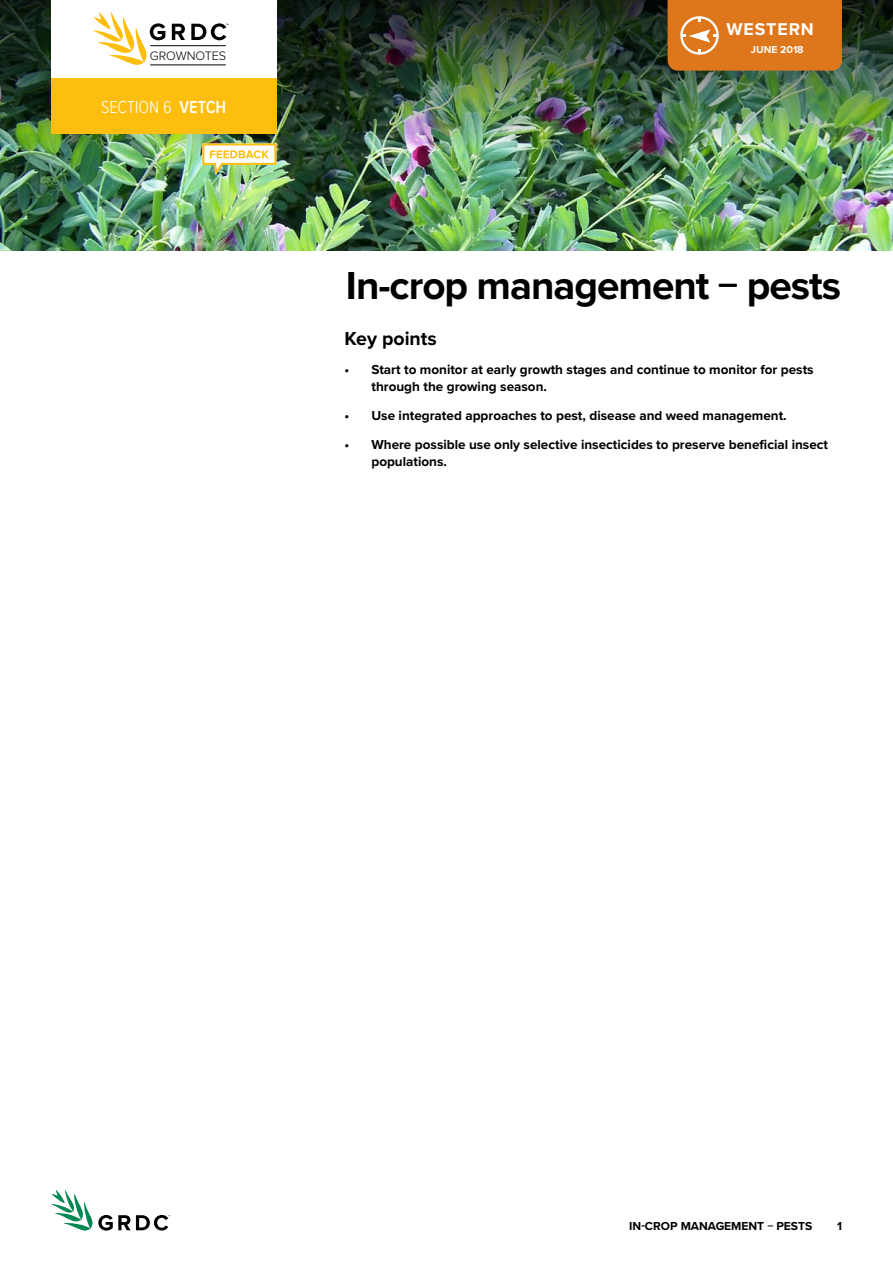
<style>
.page{position:relative;width:893px;height:1263px;background:#fff}
.page>*{position:absolute;margin:0;border:0;box-sizing:border-box;transform-origin:0 0}
.t1{font:700 40.5px "Proxima Nova";color:#000}
.t2{font:700 19.5px "Proxima Nova";color:#000}
.t3{font:300 18px "Proxima Nova Cond";color:#fff}
.t4{font:700 17.7px "Proxima Nova";letter-spacing:.05em;color:#fff}
.t5{font:700 13.5px/16.5px "Proxima Nova";color:#000}
.t6{font:300 12.75px "Proxima Nova";letter-spacing:-.01em;color:#000}
.t7{font:700 12px "Proxima Nova";color:#000}
.t8{font:700 10.5px "Proxima Nova";color:#fff}
.s1{font-weight:600}
</style>
<div class="page">
<img style="left:0;top:198px;width:893px;height:53px">
<img style="left:0;top:0;width:893px;height:198px">
<svg style="left:51px;top:1190px;width:119px;height:41px"></svg>
<div style="left:51px;top:0;width:225px;height:81px;background:#fff"></div>
<div style="left:51px;top:78px;width:225px;height:55px;background:#febe10"></div>
<hr style="left:150px;top:45px;width:76px;height:1px;background:#000">
<hr style="left:150px;top:65px;width:76px;height:1px;background:#000">
<svg style="left:93px;top:12px;width:72px;height:53px"></svg>
<svg style="left:172px;top:24px;width:13px;height:16px"></svg>
<svg style="left:191px;top:23px;width:38px;height:17px"></svg>
<div style="left:668px;top:0;width:174px;height:71px;background:#de761c"></div>
<svg style="left:202px;top:143px;width:74px;height:32px"></svg>
<p class="t6" style="left:150px;top:48px;width:78px">GROWNOTES</p>
<h3 class="t3" style="left:101px;top:94px;width:127px">SECTION 6 <span class="s1">VETCH</span></h3>
<h3 class="t4" style="left:726px;top:19px;width:89px">WESTERN</h3>
<p class="t8" style="left:751px;top:41px;width:54px">June 2018</p>
<h1 class="t1" style="left:344px;top:255px;width:498px">I n-crop management − pests</h1>
<h2 class="t2" style="left:344px;top:324px;width:94px">Key points</h2>
<p class="t5" style="left:371px;top:361px;width:444px;text-indent:-27px">• Start to monitor at early growth stages and continue to monitor for pests through the growing season.</p>
<p class="t5" style="left:344px;top:407px;width:444px">• Use integrated approaches to pest, disease and weed management.</p>
<p class="t5" style="left:371px;top:436px;width:458px;text-indent:-27px">• Where possible use only selective insecticides to preserve beneficial insect populations.</p>
<p class="t7" style="left:629px;top:1217px;width:184px">in-crop management − pests</p>
<p class="t7" style="left:837px;top:1217px;width:6px">1</p>
</div>
